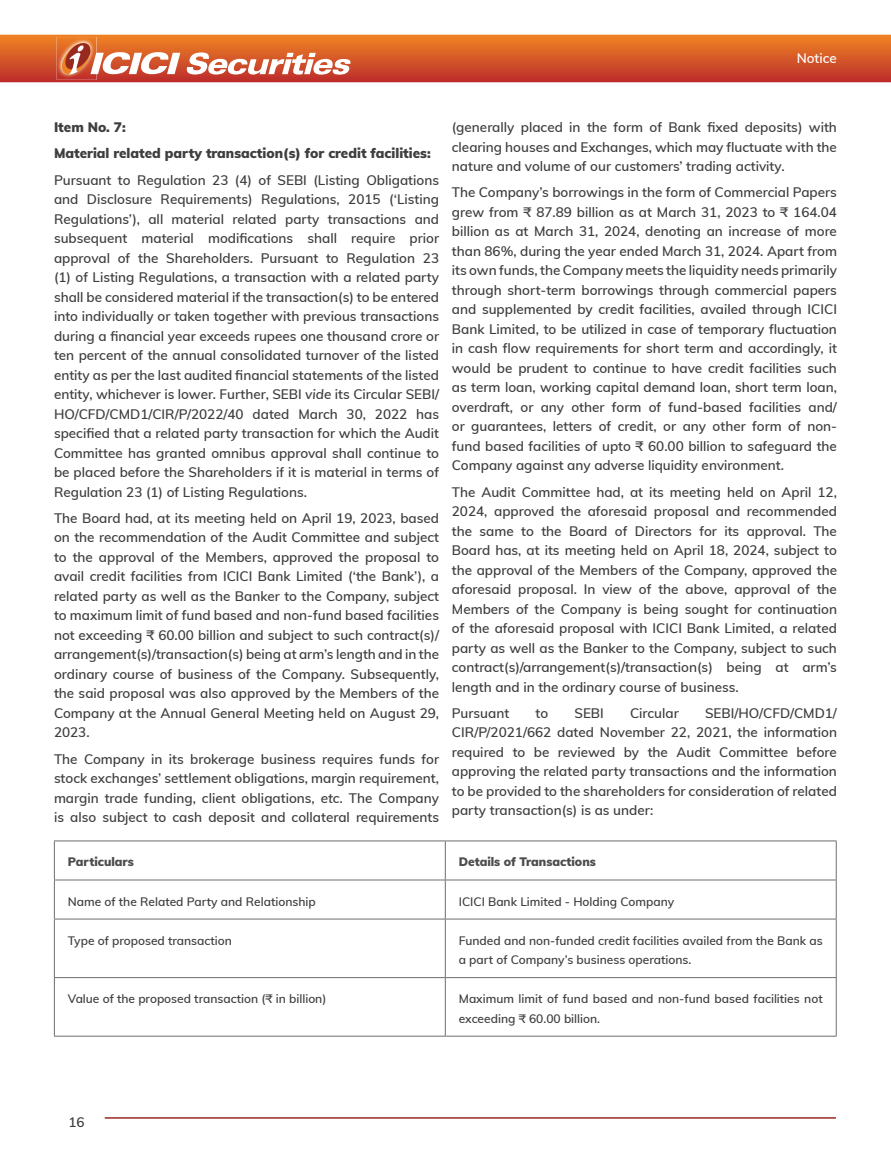
<style>
.page{position:relative;width:891px;height:1161px;background:#fff}
.page>*{position:absolute;margin:0;border:0;box-sizing:border-box;transform-origin:0 0}
.t1{font:600 13.5px/19.5px "Mulish";color:#3e3e3f;text-align:justify}
.t2{font:900 13.5px "Mulish";color:#3e3e3f}
.t3{font:600 13.5px "Mulish";color:#fff}
.Table_Body{font:600 12px/19.5px "Mulish";color:#3e3e3f}
.Table_Bold{font:900 12px "Mulish";color:#4b4c4d}
.s1{font-style:italic}
</style>
<div class="page">
<svg style="left:0;top:35px;width:891px;height:47px;background:#d65927"></svg>
<img style="left:57px;top:37px;width:39px;height:43px">
<svg style="left:186px;top:52px;width:165px;height:23px"></svg>
<svg style="left:60px;top:41px;width:120px;height:35px"></svg>
<hr style="left:105px;top:1117px;width:731px;height:2px;background:#99281f">
<hr style="left:54px;top:841px;width:391px;height:1px;background:#6c6d70">
<hr style="left:54px;top:841px;width:1px;height:39px;background:#6c6d70">
<hr style="left:445px;top:841px;width:392px;height:1px;background:#6c6d70">
<hr style="left:445px;top:841px;width:1px;height:39px;background:#6c6d70">
<hr style="left:836px;top:841px;width:1px;height:39px;background:#6c6d70">
<hr style="left:54px;top:880px;width:391px;height:1px;background:#6c6d70">
<hr style="left:54px;top:880px;width:1px;height:39px;background:#6c6d70">
<hr style="left:445px;top:880px;width:392px;height:1px;background:#6c6d70">
<hr style="left:445px;top:880px;width:1px;height:39px;background:#6c6d70">
<hr style="left:836px;top:880px;width:1px;height:39px;background:#6c6d70">
<hr style="left:54px;top:919px;width:391px;height:1px;background:#6c6d70">
<hr style="left:54px;top:919px;width:1px;height:58px;background:#6c6d70">
<hr style="left:445px;top:919px;width:392px;height:1px;background:#6c6d70">
<hr style="left:445px;top:919px;width:1px;height:58px;background:#6c6d70">
<hr style="left:836px;top:919px;width:1px;height:58px;background:#6c6d70">
<hr style="left:54px;top:977px;width:391px;height:1px;background:#6c6d70">
<hr style="left:54px;top:978px;width:1px;height:58px;background:#6c6d70">
<hr style="left:445px;top:977px;width:392px;height:1px;background:#6c6d70">
<hr style="left:445px;top:978px;width:1px;height:58px;background:#6c6d70">
<hr style="left:836px;top:978px;width:1px;height:58px;background:#6c6d70">
<hr style="left:54px;top:1036px;width:391px;height:1px;background:#6c6d70">
<hr style="left:445px;top:1036px;width:392px;height:1px;background:#6c6d70">
<p class="t3" style="left:797px;top:48px;width:42px">Notice</p>
<p class="t2" style="left:54px;top:117px;width:73px">Item No. 7:</p>
<p class="t2" style="left:54px;top:143px;width:378px">Material related party transaction(s) for credit facilities:</p>
<p class="t1" style="left:54px;top:169px;width:387px">Pursuant to Regulation 23 (4) of SEBI (Listing Obligations and Disclosure Requirements) Regulations, 2015 (‘Listing Regulations’), all material related party transactions and subsequent material modifications shall require prior approval of the Shareholders. Pursuant to Regulation 23 (1) of Listing Regulations, a transaction with a related party shall be considered material if the transaction(s) to be entered into individually or taken together with previous transactions during a financial year exceeds rupees one thousand crore or ten percent of the annual consolidated turnover of the listed entity as per the last audited financial statements of the listed entity, whichever is lower. Further, SEBI <span class="s1">vide</span> its Circular SEBI/ HO/CFD/CMD1/CIR/P/2022/40 dated March 30, 2022 has specified that a related party transaction for which the Audit Committee has granted omnibus approval shall continue to be placed before the Shareholders if it is material in terms of Regulation 23 (1) of Listing Regulations.</p>
<p class="t1" style="left:54px;top:508px;width:387px">The Board had, at its meeting held on April 19, 2023, based on the recommendation of the Audit Committee and subject to the approval of the Members, approved the proposal to avail credit facilities from ICICI Bank Limited (‘the Bank’), a related party as well as the Banker to the Company, subject to maximum limit of fund based and non-fund based facilities not exceeding ₹ 60.00 billion and subject to such contract(s)/ arrangement(s)/transaction(s) being at arm’s length and in the ordinary course of business of the Company. Subsequently, the said proposal was also approved by the Members of the Company at the Annual General Meeting held on August 29, 2023.</p>
<p class="t1" style="left:54px;top:748px;width:387px">The Company in its brokerage business requires funds for stock exchanges’ settlement obligations, margin requirement, margin trade funding, client obligations, <span class="s1">etc.</span> The Company is also subject to cash deposit and collateral requirements</p>
<p class="t1" style="left:452px;top:117px;width:387px">(generally placed in the form of Bank fixed deposits) with clearing houses and Exchanges, which may fluctuate with the nature and volume of our customers’ trading activity.</p>
<p class="t1" style="left:452px;top:182px;width:387px">The Company’s borrowings in the form of Commercial Papers grew from ₹ 87.89 billion as at March 31, 2023 to ₹ 164.04 billion as at March 31, 2024, denoting an increase of more than 86%, during the year ended March 31, 2024. Apart from its own funds, the Company meets the liquidity needs primarily through short-term borrowings through commercial papers and supplemented by credit facilities, availed through ICICI Bank Limited, to be utilized in case of temporary fluctuation in cash flow requirements for short term and accordingly, it would be prudent to continue to have credit facilities such as term loan, working capital demand loan, short term loan, overdraft, or any other form of fund-based facilities and/ or guarantees, letters of credit, or any other form of non&shy;fund based facilities of upto ₹ 60.00 billion to safeguard the Company against any adverse liquidity environment.</p>
<p class="t1" style="left:452px;top:481px;width:387px">The Audit Committee had, at its meeting held on April 12, 2024, approved the aforesaid proposal and recommended the same to the Board of Directors for its approval. The Board has, at its meeting held on April 18, 2024, subject to the approval of the Members of the Company, approved the aforesaid proposal. In view of the above, approval of the Members of the Company is being sought for continuation of the aforesaid proposal with ICICI Bank Limited, a related party as well as the Banker to the Company, subject to such contract(s)/arrangement(s)/transaction(s) being at arm’s length and in the ordinary course of business.</p>
<p class="t1" style="left:452px;top:703px;width:59px">Pursuant</p>
<p class="t1" style="left:536px;top:703px;width:14px">to</p>
<p class="t1" style="left:574px;top:703px;width:31px">SEBI</p>
<p class="t1" style="left:630px;top:703px;width:50px">Circular</p>
<p class="t1" style="left:452px;top:703px;width:387px;text-indent:253px">SEBI/HO/CFD/CMD1/ CIR/P/2021/662 dated November 22, 2021, the information required to be reviewed by the Audit Committee before approving the related party transactions and the information to be provided to the shareholders for consideration of related party transaction(s) is as under:</p>
<p class="Table_Bold" style="left:68px;top:853px;width:67px">Particulars</p>
<p class="Table_Bold" style="left:459px;top:853px;width:139px">Details of Transactions</p>
<p class="Table_Body" style="left:68px;top:891px;width:249px">Name of the Related Party and Relationship</p>
<p class="Table_Body" style="left:459px;top:891px;width:217px">ICICI Bank Limited - Holding Company</p>
<p class="Table_Body" style="left:68px;top:930px;width:166px">Type of proposed transaction</p>
<p class="Table_Body" style="left:459px;top:930px;width:365px">Funded and non-funded credit facilities availed from the Bank as a part of Company’s business operations.</p>
<p class="Table_Body" style="left:68px;top:989px;width:260px">Value of the proposed transaction (₹ in billion)</p>
<p class="Table_Body" style="left:459px;top:989px;width:365px">Maximum limit of fund based and non-fund based facilities not exceeding ₹ 60.00 billion.</p>
<p class="t1" style="left:68px;top:1111px;width:18px">16</p>
</div>
